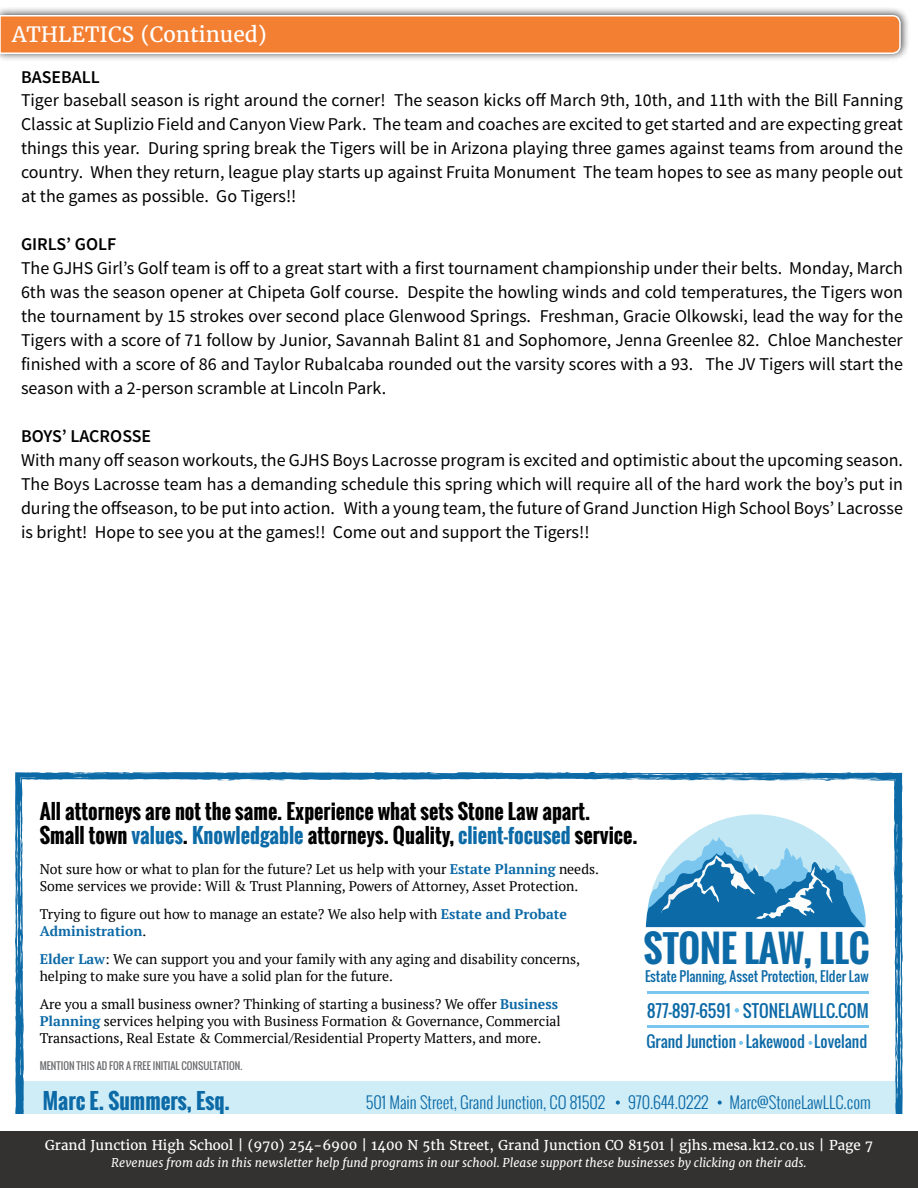
<style>
.page{position:relative;width:918px;height:1188px;background:#fff}
.page>*{position:absolute;margin:0;border:0;box-sizing:border-box;transform-origin:0 0}
.t1{font:700 36.45px "Oswald";color:#0c6aa7}
.t2{font:700 21.3px "Oswald";color:#0c6aa7}
.t3{font:21px "Merriweather";color:#fff}
.t4{font:700 20.25px/24.3px "Oswald";color:#000}
.t5{font:18px/24px "Source Sans Pro";color:#000;text-align:justify}
.t6{font:600 18px "Source Sans Pro";color:#000}
.t7{font:16.65px "Oswald";color:#0c6aa7}
.t8{font:300 16.5px "Oswald";color:#0c6aa7}
.t9{font:15.45px "Oswald";color:#0c6aa7}
.t10{font:13.95px/16.8px "PT Serif";color:#000}
.t11{font:13.5px "Merriweather";color:#fff}
.t12{font:13.2px "Oswald";color:#0c6aa7}
.t13{font:italic 12px "Merriweather";color:#fff}
.t14{font:9.9px "Oswald";color:#6d6e71}
.s1{color:#0c6aa7}
.s2{font-weight:700;color:#0c6aa7}
</style>
<div class="page">
<div style="left:0;top:1131px;width:918px;height:57px;background:#333231"></div>
<svg style="left:15px;top:772px;width:888px;height:342px"></svg>
<svg style="left:616px;top:1101px;width:4px;height:4px"></svg>
<svg style="left:718px;top:1101px;width:4px;height:4px"></svg>
<svg style="left:739px;top:1041px;width:4px;height:4px"></svg>
<svg style="left:808px;top:1041px;width:4px;height:4px"></svg>
<svg style="left:646px;top:814px;width:223px;height:113px"></svg>
<hr style="left:647px;top:992px;width:222px;height:2px;background:#7ac6ee">
<hr style="left:647px;top:1026px;width:222px;height:2px;background:#7ac6ee">
<svg style="left:735px;top:1008px;width:4px;height:5px"></svg>
<div style="left:0;top:7px;width:911px;height:55px;background:#000;opacity:.75"></div>
<svg style="left:0;top:14px;width:902px;height:41px"></svg>
<p class="t3" style="left:12px;top:22px;width:256px">ATHLETICS (Continued)</p>
<p class="t6" style="left:21px;top:65px;width:80px">BASEBALL</p>
<p class="t5" style="left:21px;top:89px;width:884px">Tiger baseball season is right around the corner! The season kicks off March 9th, 10th, and 11th with the Bill Fanning Classic at Suplizio Field and Canyon View Park. The team and coaches are excited to get started and are expecting great things this year. During spring break the Tigers will be in Arizona playing three games against teams from around the country. When they return, league play starts up against Fruita Monument The team hopes to see as many people out at the games as possible. Go Tigers!!</p>
<p class="t6" style="left:21px;top:233px;width:97px">GIRLS’ GOLF</p>
<p class="t5" style="left:21px;top:257px;width:884px">The GJHS Girl’s Golf team is off to a great start with a first tournament championship under their belts. Monday, March 6th was the season opener at Chipeta Golf course. Despite the howling winds and cold temperatures, the Tigers won the tournament by 15 strokes over second place Glenwood Springs. Freshman, Gracie Olkowski, lead the way for the Tigers with a score of 71 follow by Junior, Savannah Balint 81 and Sophomore, Jenna Greenlee 82. Chloe Manchester finished with a score of 86 and Taylor Rubalcaba rounded out the varsity scores with a 93. The JV Tigers will start the season with a 2-person scramble at Lincoln Park.</p>
<p class="t6" style="left:21px;top:425px;width:132px">BOYS’ LACROSSE</p>
<p class="t5" style="left:21px;top:449px;width:884px">With many off season workouts, the GJHS Boys Lacrosse program is excited and optimistic about the upcoming season.<br>The Boys Lacrosse team has a demanding schedule this spring which will require all of the hard work the boy’s put in during the offseason, to be put into action. With a young team, the future of Grand Junction High School Boys’ Lacrosse is bright! Hope to see you at the games!! Come out and support the Tigers!!</p>
<p class="t4" style="left:40px;top:799px;width:599px">All attorneys are not the same. Experience what sets Stone Law apart.<br>Small town <span class="s1">values</span>. <span class="s1">Knowledgable</span> attorneys. Quality, <span class="s1">client-focused</span> service.</p>
<p class="t10" style="left:40px;top:861px;width:561px">Not sure how or what to plan for the future? Let us help with your <span class="s2">Estate Planning</span> needs.<br>Some services we provide: Will &amp; Trust Planning, Powers of Attorney, Asset Protection.</p>
<p class="t10" style="left:40px;top:906px;width:529px">Trying to figure out how to manage an estate? We also help with <span class="s2">Estate and Probate<br>Administration</span>.</p>
<p class="t10" style="left:40px;top:951px;width:542px"><span class="s2">Elder Law</span>: We can support you and your family with any aging and disability concerns, helping to make sure you have a solid plan for the future.</p>
<p class="t10" style="left:40px;top:996px;width:523px">Are you a small business owner? Thinking of starting a business? We offer <span class="s2">Business<br>Planning</span> services helping you with Business Formation &amp; Governance, Commercial<br>Transactions, Real Estate &amp; Commercial/Residential Property Matters, and more.</p>
<p class="t14" style="left:40px;top:1058px;width:204px">MENTION THIS AD FOR A FREE INITIAL CONSULTATION.</p>
<h1 class="t1" style="left:644px;top:921px;width:227px">STONE LAW, LLC</h1>
<p class="t7" style="left:647px;top:998px;width:223px">877-897-6591 STONELAWLLC.COM</p>
<p class="t12" style="left:645px;top:966px;width:225px">Estate Planning, Asset Protection, Elder Law</p>
<p class="t9" style="left:646px;top:1029px;width:222px">Grand Junction Lakewood Loveland</p>
<p class="t2" style="left:43px;top:1085px;width:189px">Marc E. Summers, Esq.</p>
<p class="t8" style="left:366px;top:1090px;width:241px">501 Main Street, Grand Junction, CO 81502</p>
<p class="t8" style="left:628px;top:1090px;width:82px">970.644.0222</p>
<p class="t8" style="left:730px;top:1090px;width:143px">Marc@StoneLawLLC.com</p>
<p class="t11" style="left:45px;top:1137px;width:830px">Grand Junction High School | (970) 254-6900 | 1400 N 5th Street, Grand Junction CO 81501 | gjhs.mesa.k12.co.us | Page 7</p>
<p class="t13" style="left:111px;top:1155px;width:697px">Revenues from ads in this newsletter help fund programs in our school. Please support these businesses by clicking on their ads.</p>
</div>
